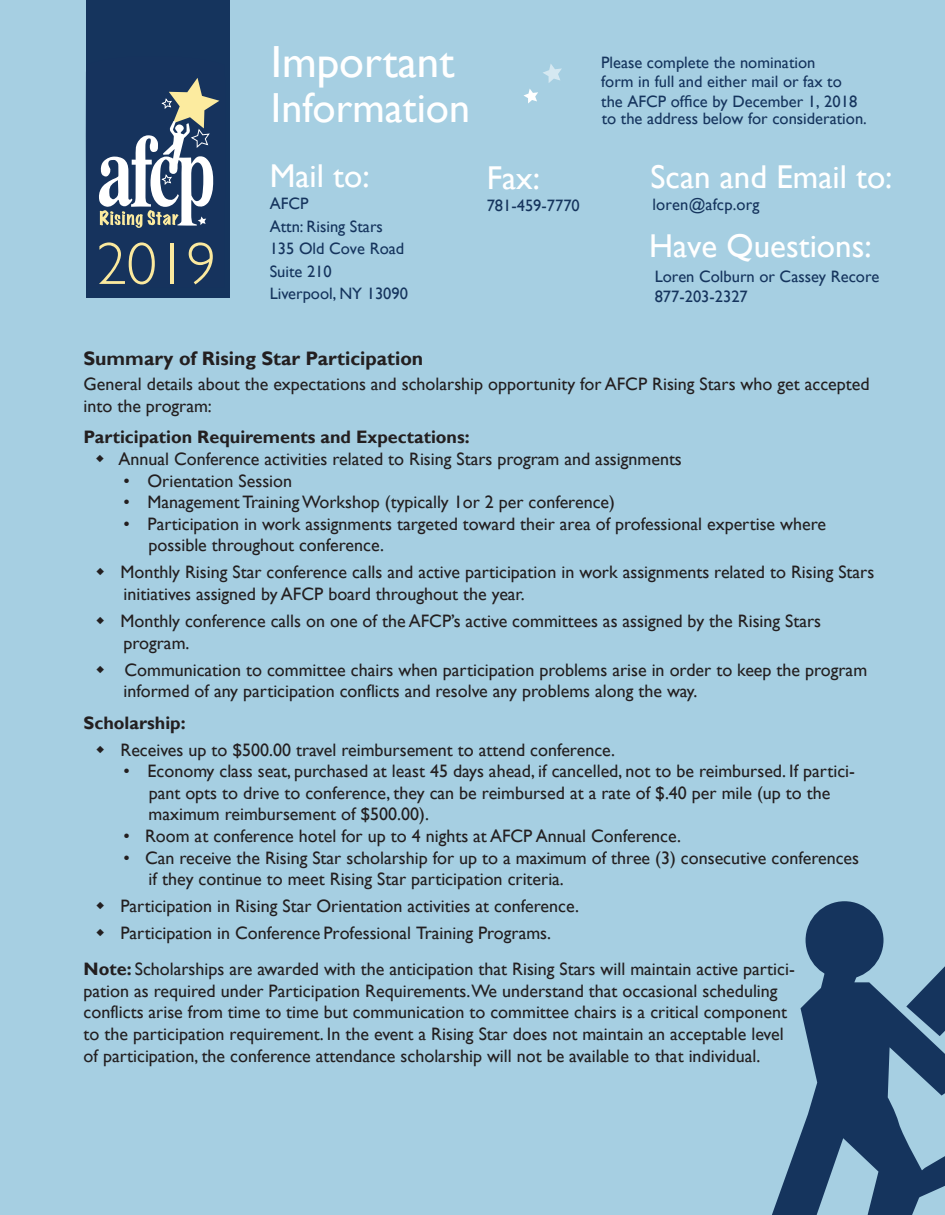
<style>
.page{position:relative;width:945px;height:1215px;background:#a6cfe2}
.page>*{position:absolute;margin:0;border:0;box-sizing:border-box;transform-origin:0 0}
.t1{font:300 60px "Gill Sans";color:#fbe99e}
.t2{font:45px "Gill Sans";color:#fff}
.t3{font:42px "Gill Sans";color:#fff}
.t4{font:33px "Gill Sans";color:#fff}
.t5{font:700 19.5px "Gill Sans";color:#231f20}
.t6{font:18px/21.6px "Gill Sans";color:#231f20}
.t7{font:18px "Gill Sans";color:#231f20}
.t8{font:700 18px "Gill Sans";color:#231f20}
.t9{font:16.5px/22.5px "Gill Sans";color:#15345d}
.s1{font-family:"Myriad Pro"}
.s2{font-weight:700}
</style>
<div class="page">
<div style="left:806px;top:901px;width:78px;height:78px;background:#15345d;border-radius:50%"></div>
<svg style="left:772px;top:966px;width:173px;height:249px;fill:#15345d"></svg>
<svg style="left:901px;top:1110px;width:44px;height:105px"></svg>
<svg style="left:906px;top:966px;width:39px;height:70px"></svg>
<div style="left:86px;top:0;width:144px;height:297px;background:#15345d"></div>
<svg style="left:99px;top:78px;width:121px;height:150px"></svg>
<svg style="left:523px;top:89px;width:15px;height:15px"></svg>
<svg style="left:543px;top:64px;width:19px;height:19px"></svg>
<h1 class="t1" style="left:97px;top:217px;width:121px">2019</h1>
<h2 class="t2" style="left:271px;top:35px;width:185px">Important</h2>
<h3 class="t3" style="left:271px;top:83px;width:201px">Information</h3>
<h3 class="t4" style="left:270px;top:156px;width:101px">Mail to:</h3>
<p class="t9" style="left:270px;top:192px;width:140px">AFCP<br>Attn: Rising Stars<br>135 Old Cove Road<br>Suite 210<br>Liverpool, NY 13090</p>
<h3 class="t4" style="left:487px;top:158px;width:55px">Fax:</h3>
<p class="t9" style="left:487px;top:194px;width:95px">781-459-7770</p>
<p class="t9" style="left:601px;top:52px;width:258px;line-height:19.5px">Please complete the nomination<br>form in full and either mail or fax to the AFCP of<span class="s1">fi</span>ce by December 1, 2018</p>
<p class="t9" style="left:602px;top:107px;width:267px">to the address below for consideration.</p>
<h3 class="t4" style="left:651px;top:157px;width:244px">Scan and Email to:</h3>
<p class="t9" style="left:652px;top:193px;width:109px">loren@afcp.org</p>
<h3 class="t4" style="left:649px;top:226px;width:224px">Have Questions:</h3>
<p class="t9" style="left:655px;top:266px;width:226px;line-height:19.8px">Loren Colburn or Cassey Recore<br>877-203-2327</p>
<p class="t5" style="left:84px;top:346px;width:341px">Summary of Rising Star Participation</p>
<p class="t6" style="left:84px;top:374px;width:788px">General details about the expectations and scholarship opportunity for AFCP Rising Stars who get accepted into the program:</p>
<p class="t8" style="left:84px;top:426px;width:388px">Participation Requirements and Expectations:</p>
<p class="t7" style="left:119px;top:448px;width:565px">Annual Conference activities related to Rising Stars program and assignments</p>
<p class="t6" style="left:124px;top:470px;width:170px">• Orientation Session</p>
<p class="t6" style="left:124px;top:492px;width:493px">• Management Training Workshop (typically 1or 2 per conference)</p>
<p class="t6" style="left:149px;top:513px;width:679px;text-indent:-25px">• Participation in work assignments targeted toward their area of professional expertise where possible throughout conference.</p>
<p class="t6" style="left:120px;top:562px;width:755px">Monthly Rising Star conference calls and active participation in work assignments related to Rising Stars initiatives assigned by AFCP board throughout the year.</p>
<p class="t6" style="left:120px;top:610px;width:702px">Monthly conference calls on one of the AFCP’s active committees as assigned by the Rising Stars program.</p>
<p class="t6" style="left:124px;top:659px;width:745px">Communication to committee chairs when participation problems arise in order to keep the program informed of any participation conflicts and resolve any problems along the way.</p>
<p class="t8" style="left:84px;top:712px;width:103px">Scholarship:</p>
<p class="t6" style="left:120px;top:739px;width:496px">Receives up to $500.00 travel reimbursement to attend conference.</p>
<p class="t6" style="left:149px;top:761px;width:708px;text-indent:-25px">• Economy class seat, purchased at least 45 days ahead, if cancelled, not to be reimbursed. If partici&shy;pant opts to drive to conference, they can be reimbursed at a rate of $.40 per mile (up to the maximum reimbursement of $500.00).</p>
<p class="t6" style="left:124px;top:826px;width:559px">• Room at conference hotel for up to 4 nights at AFCP Annual Conference.</p>
<p class="t6" style="left:149px;top:847px;width:712px;text-indent:-25px">• Can receive the Rising Star scholarship for up to a maximum of three (3) consecutive conferences if they continue to meet Rising Star participation criteria.</p>
<p class="t6" style="left:120px;top:893px;width:460px;line-height:27px">Participation in Rising Star Orientation activities at conference.<br>Participation in Conference Professional Training Programs.</p>
<p class="t6" style="left:84px;top:959px;width:713px"><span class="s2">Note:</span> Scholarships are awarded with the anticipation that Rising Stars will maintain active partici&shy;pation as required under Participation Requirements.We understand that occasional scheduling conflicts arise from time to time but communication to committee chairs is a critical component to the participation requirement. In the event a Rising Star does not maintain an acceptable level of participation, the conference attendance scholarship will not be available to that individual.</p>
</div>
